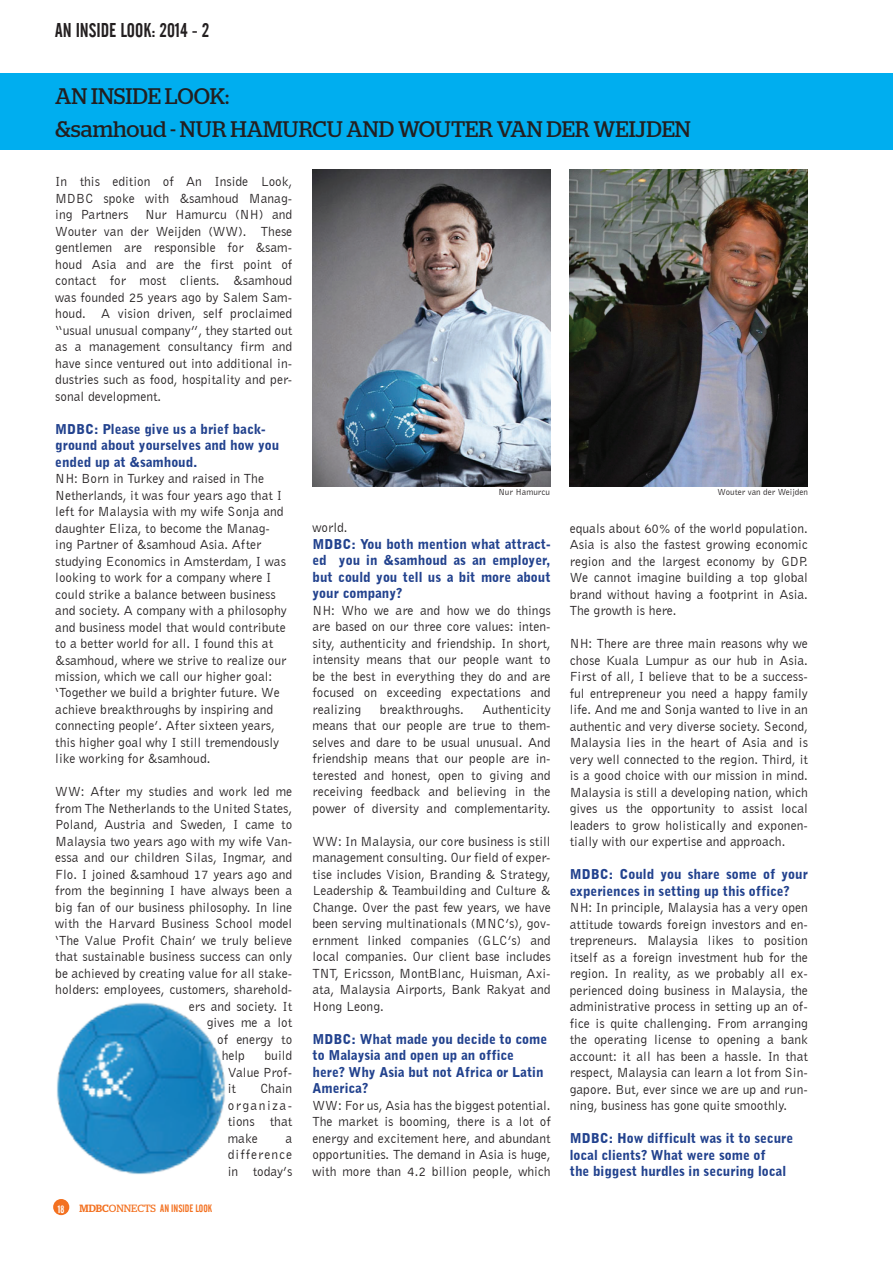
<style>
.page{position:relative;width:893px;height:1263px;background:#fff}
.page>*{position:absolute;margin:0;border:0;box-sizing:border-box;transform-origin:0 0}
.t1{font:22.5px "Stag";color:#231f20}
.t2{font:19.5px "Alternate Gothic No 2 BT";color:#231f20}
.t3{font:13.5px/16.5px "Bell Gothic BT";color:#231f20;text-align:justify}
.t4{font:900 13.5px/16.5px "Bell Gothic BT";color:#22428e}
.t5{font:10.5px "Alternate Gothic No 2 BT";color:#f37121}
.t6{font:500 10.5px "Stag";color:#f37121}
.t7{font:10.5px "Alternate Gothic No 2 BT";color:#fff}
.t8{font:9px "Bell Gothic BT";color:#231f20}
.s1{font-weight:400}
.s2{font-family:"Stag"}
</style>
<div class="page">
<div style="left:53px;top:1199px;width:16px;height:16px;background:#f37121;border-radius:50%"></div>
<div style="left:0;top:74px;width:893px;height:76px;background:#00aeef"></div>
<img style="left:313px;top:170px;width:238px;height:316px">
<img style="left:570px;top:170px;width:238px;height:316px">
<img style="left:56px;top:1003px;width:169px;height:171px">
<h2 class="t2" style="left:55px;top:20px;width:156px">AN INSIDE LOOK: 2014 - 2</h2>
<h1 class="t1" style="left:55px;top:83px;width:48px">AN INSI</h1>
<h1 class="t1" style="left:133px;top:83px;width:62px">DE LOOK</h1>
<h1 class="t1" style="left:225px;top:83px;width:6px">:</h1>
<h1 class="t1" style="left:55px;top:116px;width:142px">&amp;samhoud - NUR</h1>
<h1 class="t1" style="left:230px;top:116px;width:283px">HAMURCU AND WOUTER VAN</h1>
<h1 class="t1" style="left:546px;top:116px;width:131px">DER WEIJDEN</h1>
<p class="t3" style="left:55px;top:173px;width:239px">In this edition of An Inside Look, MDBC spoke with &amp;samhoud Manag&shy;ing Partners Nur Hamurcu (NH) and Wouter van der Weijden (WW). These gentlemen are responsible for &amp;sam&shy;houd Asia and are the first point of contact for most clients. &amp;samhoud was founded 25 years ago by Salem Sam&shy;houd. A vision driven, self proclaimed “usual unusual company”, they started out as a management consultancy firm and have since ventured out into additional in&shy;dustries such as food, hospitality and per&shy;sonal development.</p>
<p class="t4" style="left:55px;top:420px;width:226px">MDBC: Please give us a brief back&shy;ground about yourselves and how you ended up at &amp;samhoud.</p>
<p class="t3" style="left:55px;top:470px;width:233px;text-align:left">NH: Born in Turkey and raised in The Netherlands, it was four years ago that I left for Malaysia with my wife Sonja and daughter Eliza, to become the Manag&shy;ing Partner of &amp;samhoud Asia. After studying Economics in Amsterdam, I was looking to work for a company where I could strike a balance between business and society. A company with a philosophy and business model that would contribute to a better world for all. I found this at &amp;samhoud, where we strive to realize our mission, which we call our higher goal: ‘Together we build a brighter future. We achieve breakthroughs by inspiring and connecting people’. After sixteen years, this higher goal why I still tremendously like working for &amp;samhoud.</p>
<p class="t3" style="left:55px;top:783px;width:239px">WW: After my studies and work led me</p>
<p class="t3" style="left:55px;top:800px;width:239px">from The Netherlands to the United States,</p>
<p class="t3" style="left:55px;top:816px;width:238px">Poland, Austria and Sweden, I came to</p>
<p class="t3" style="left:55px;top:833px;width:239px">Malaysia two years ago with my wife Van-</p>
<p class="t3" style="left:55px;top:849px;width:238px">essa and our children Silas, Ingmar, and</p>
<p class="t3" style="left:55px;top:866px;width:238px">Flo. I joined &amp;samhoud 17 years ago and</p>
<p class="t3" style="left:55px;top:882px;width:238px">from the beginning I have always been a</p>
<p class="t3" style="left:55px;top:899px;width:239px">big fan of our business philosophy. In line</p>
<p class="t3" style="left:55px;top:915px;width:239px">with the Harvard Business School model</p>
<p class="t3" style="left:55px;top:932px;width:239px">‘The Value Profit Chain’ we truly believe</p>
<p class="t3" style="left:55px;top:948px;width:239px">that sustainable business success can only</p>
<p class="t3" style="left:55px;top:965px;width:239px">be achieved by creating value for all stake-</p>
<p class="t3" style="left:55px;top:981px;width:239px">holders: employees, customers, sharehold-</p>
<p class="t3" style="left:189px;top:998px;width:105px">ers and society. It</p>
<p class="t3" style="left:207px;top:1014px;width:87px">gives me a lot</p>
<p class="t3" style="left:217px;top:1031px;width:76px">of energy to</p>
<p class="t3" style="left:222px;top:1047px;width:25px">help</p>
<p class="t8" style="left:498px;top:487px;width:53px">Nur Hamurcu</p>
<p class="t8" style="left:718px;top:487px;width:92px">Wouter van der Weijden</p>
<p class="t3" style="left:570px;top:519px;width:240px">equals about 60% of the world population.<br>Asia is also the fastest growing economic region and the largest economy by GDP.<br>We cannot imagine building a top global brand without having a footprint in Asia.<br>The growth is here.</p>
<p class="t3" style="left:570px;top:635px;width:240px">NH: There are three main reasons why we chose Kuala Lumpur as our hub in Asia.<br>First of all, I believe that to be a success&shy;ful entrepreneur you need a happy family life. And me and Sonja wanted to live in an authentic and very diverse society. Second, Malaysia lies in the heart of Asia and is very well connected to the region. Third, it is a good choice with our mission in mind.<br>Malaysia is still a developing nation, which gives us the opportunity to assist local leaders to grow holistically and exponen&shy;tially with our expertise and approach.</p>
<p class="t4" style="left:570px;top:866px;width:240px">MDBC: Could you share some of your experiences in setting up this office?</p>
<p class="t3" style="left:570px;top:899px;width:240px">NH: In principle, Malaysia has a very open attitude towards foreign investors and en&shy;trepreneurs. Malaysia likes to position itself as a foreign investment hub for the region. In reality, as we probably all ex&shy;perienced doing business in Malaysia, the administrative process in setting up an of&shy;fice is quite challenging. From arranging the operating license to opening a bank account: it all has been a hassle. In that respect, Malaysia can learn a lot from Sin&shy;gapore. But, ever since we are up and run&shy;ning, business has gone quite smoothly.</p>
<p class="t4" style="left:570px;top:1130px;width:225px">MDBC: How difficult was it to secure local clients? What were some of<br>the biggest hurdles in securing local</p>
<p class="t3" style="left:313px;top:519px;width:37px">world.</p>
<p class="t4" style="left:313px;top:536px;width:240px;text-align:justify">MDBC: You both mention what attract&shy;ed you in &amp;samhoud as an employer, but could you tell us a bit more about your company?</p>
<p class="t3" style="left:313px;top:602px;width:240px">NH: Who we are and how we do things are based on our three core values: inten&shy;sity, authenticity and friendship. In short, intensity means that our people want to be the best in everything they do and are focused on exceeding expectations and realizing</p>
<p class="t3" style="left:313px;top:701px;width:240px;text-indent:170px">Authenticity means that our people are true to them&shy;selves and dare to be usual unusual. And friendship means that our people are in&shy;terested and honest, open to giving and receiving feedback and believing in the power of diversity and complementarity.</p>
<p class="t3" style="left:313px;top:833px;width:240px">WW: In Malaysia, our core business is still management consulting. Our field of exper&shy;tise includes Vision, Branding &amp; Strategy, Leadership &amp; Teambuilding and Culture &amp; Change. Over the past few years, we have been serving multinationals (MNC’s), gov&shy;ernment linked companies (GLC’s) and local companies. Our client base includes TNT, Ericsson, MontBlanc, Huisman, Axi&shy;ata, Malaysia Airports, Bank Rakyat and Hong Leong.</p>
<p class="t4" style="left:313px;top:1030px;width:236px">MDBC: What made you decide to come to Malaysia and open up an office here? Why Asia but not Africa or Latin<br>America?</p>
<p class="t3" style="left:313px;top:1097px;width:240px">WW: For us, Asia has the biggest potential.<br>The market is booming, there is a lot of energy and excitement here, and abundant opportunities. The demand in Asia is huge, with more than 4.2 billion people, which</p>
<p class="t3" style="left:380px;top:701px;width:85px">breakthroughs.</p>
<p class="t3" style="left:228px;top:1047px;width:66px;text-indent:37px">build Value Prof&shy;it</p>
<p class="t3" style="left:228px;top:1080px;width:66px;text-indent:32px">Chain organiza&shy;tions that make</p>
<p class="t3" style="left:228px;top:1130px;width:66px;text-indent:58px">a difference in today’s</p>
<p class="t7" style="left:58px;top:1203px;width:8px">18</p>
<p class="t6" style="left:80px;top:1202px;width:38px">MDBC<span class="s1">ONNE</span></p>
<p class="t5" style="left:137px;top:1202px;width:76px"><span class="s2">CTS</span> AN INSIDE LOOK</p>
</div>
